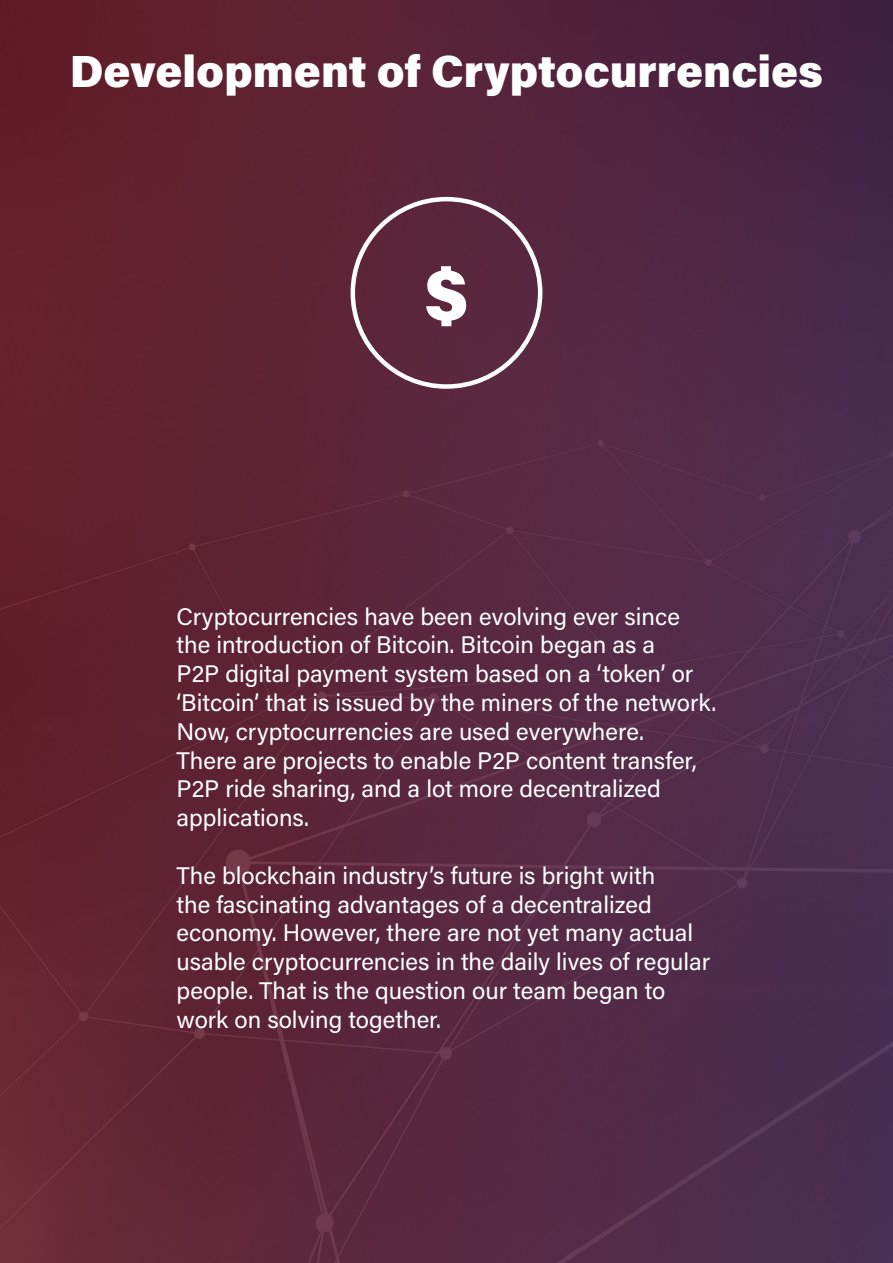
<style>
.page{position:relative;width:893px;height:1263px;background:#fff}
.page>*{position:absolute;margin:0;border:0;box-sizing:border-box;transform-origin:0 0}
.t1{font:900 75px "Acumin Pro";color:#fff}
.t2{font:900 45px "Acumin Pro";color:#fff}
.t3{font:24px/28.8px "Acumin Pro";color:#fff}
</style>
<div class="page">
<img style="left:0;top:0;width:893px;height:1263px">
<div style="left:351px;top:197px;width:191px;height:192px;border:4px solid #fff;border-radius:50%"></div>
<p class="t2" style="left:70px;top:39px;width:755px">Development of Cryptocurrencies</p>
<p class="t1" style="left:424px;top:241px;width:46px">$</p>
<p class="t3" style="left:177px;top:601px;width:541px">Cryptocurrencies have been evolving ever since the introduction of Bitcoin. Bitcoin began as a<br>P2P digital payment system based on a ‘token’ or ‘Bitcoin’ that is issued by the miners of the network.<br>Now, cryptocurrencies are used everywhere.<br>There are projects to enable P2P content transfer, P2P ride sharing, and a lot more decentralized applications.</p>
<p class="t3" style="left:177px;top:860px;width:535px">The blockchain industry’s future is bright with<br>the fascinating advantages of a decentralized economy. However, there are not yet many actual usable cryptocurrencies in the daily lives of regular people. That is the question our team began to work on solving together.</p>
</div>
